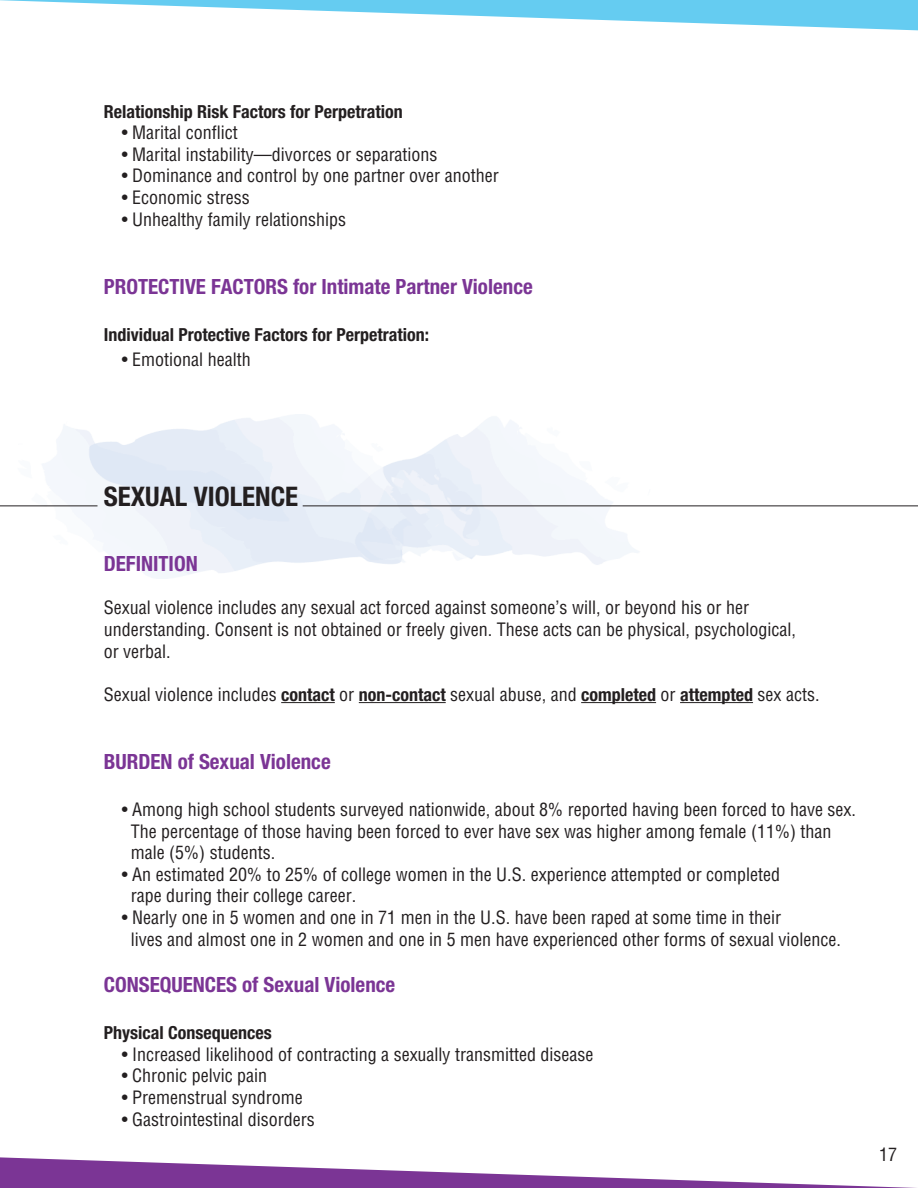
<style>
.page{position:relative;width:918px;height:1188px;background:#fff}
.page>*{position:absolute;margin:0;border:0;box-sizing:border-box;transform-origin:0 0}
.t1{font:700 27px "POP Helv Bold Cond";color:#231f20}
.t2{font:700 21px "POP Helv Bold Cond";color:#7b3595}
.t3{font:condensed 18px/21.6px "POP Helv Cond";color:#231f20}
.t4{font:700 18px "POP Helv Bold Cond";color:#231f20}
.s1{font-family:"POP Helv Bold Cond";font-weight:700;font-stretch:normal}
</style>
<div class="page">
<svg style="left:0;top:1157px;width:917px;height:31px"></svg>
<svg style="left:0;top:0;width:918px;height:31px"></svg>
<hr style="left:0;top:506px;width:98px;height:1px;background:#231f20">
<hr style="left:303px;top:506px;width:615px;height:1px;background:#231f20">
<hr style="left:281px;top:702px;width:54px;height:1px;background:#231f20">
<hr style="left:359px;top:702px;width:87px;height:1px;background:#231f20">
<hr style="left:581px;top:702px;width:75px;height:1px;background:#231f20">
<hr style="left:680px;top:702px;width:73px;height:1px;background:#231f20">
<p class="t4" style="left:104px;top:100px;width:301px">Relationship Risk Factors for Perpetration</p>
<p class="t3" style="left:122px;top:122px;width:117px">• Marital conflict</p>
<p class="t3" style="left:122px;top:143px;width:317px">• Marital instability—divorces or separations</p>
<p class="t3" style="left:122px;top:165px;width:378px">• Dominance and control by one partner over another</p>
<p class="t3" style="left:122px;top:186px;width:129px">• Economic stress</p>
<p class="t3" style="left:122px;top:208px;width:226px">• Unhealthy family relationships</p>
<p class="t2" style="left:104px;top:274px;width:430px">PROTECTIVE FACTORS for Intimate Partner Violence</p>
<p class="t4" style="left:104px;top:324px;width:327px">Individual Protective Factors for Perpetration:</p>
<p class="t3" style="left:122px;top:348px;width:130px">• Emotional health</p>
<p class="t1" style="left:104px;top:480px;width:196px">SEXUAL VIOLENCE</p>
<p class="t2" style="left:104px;top:551px;width:95px">DEFINITION</p>
<p class="t3" style="left:104px;top:597px;width:694px">Sexual violence includes any sexual act forced against someone’s will, or beyond his or her understanding. Consent is not obtained or freely given. These acts can be physical, psychological, or verbal.</p>
<p class="t3" style="left:104px;top:683px;width:717px">Sexual violence includes <span class="s1">contact</span> or <span class="s1">non-contact</span> sexual abuse, and <span class="s1">completed</span> or <span class="s1">attempted</span> sex acts.</p>
<p class="t2" style="left:104px;top:749px;width:228px">BURDEN of Sexual Violence</p>
<p class="t3" style="left:131px;top:798px;width:727px;text-indent:-9px">• Among high school students surveyed nationwide, about 8% reported having been forced to have sex.<br>The percentage of those having been forced to ever have sex was higher among female (11%) than male (5%) students.</p>
<p class="t3" style="left:131px;top:863px;width:651px;text-indent:-9px">• An estimated 20% to 25% of college women in the U.S. experience attempted or completed rape during their college career.</p>
<p class="t3" style="left:131px;top:906px;width:712px;text-indent:-9px">• Nearly one in 5 women and one in 71 men in the U.S. have been raped at some time in their<br>lives and almost one in 2 women and one in 5 men have experienced other forms of sexual violence.</p>
<p class="t2" style="left:104px;top:972px;width:293px">CONSEQUENCES of Sexual Violence</p>
<p class="t4" style="left:104px;top:1022px;width:169px">Physical Consequences</p>
<p class="t3" style="left:122px;top:1043px;width:473px">• Increased likelihood of contracting a sexually transmitted disease</p>
<p class="t3" style="left:122px;top:1065px;width:147px">• Chronic pelvic pain</p>
<p class="t3" style="left:122px;top:1086px;width:182px">• Premenstrual syndrome</p>
<p class="t3" style="left:122px;top:1108px;width:194px">• Gastrointestinal disorders</p>
<p class="t3" style="left:879px;top:1143px;width:19px">17</p>
</div>
